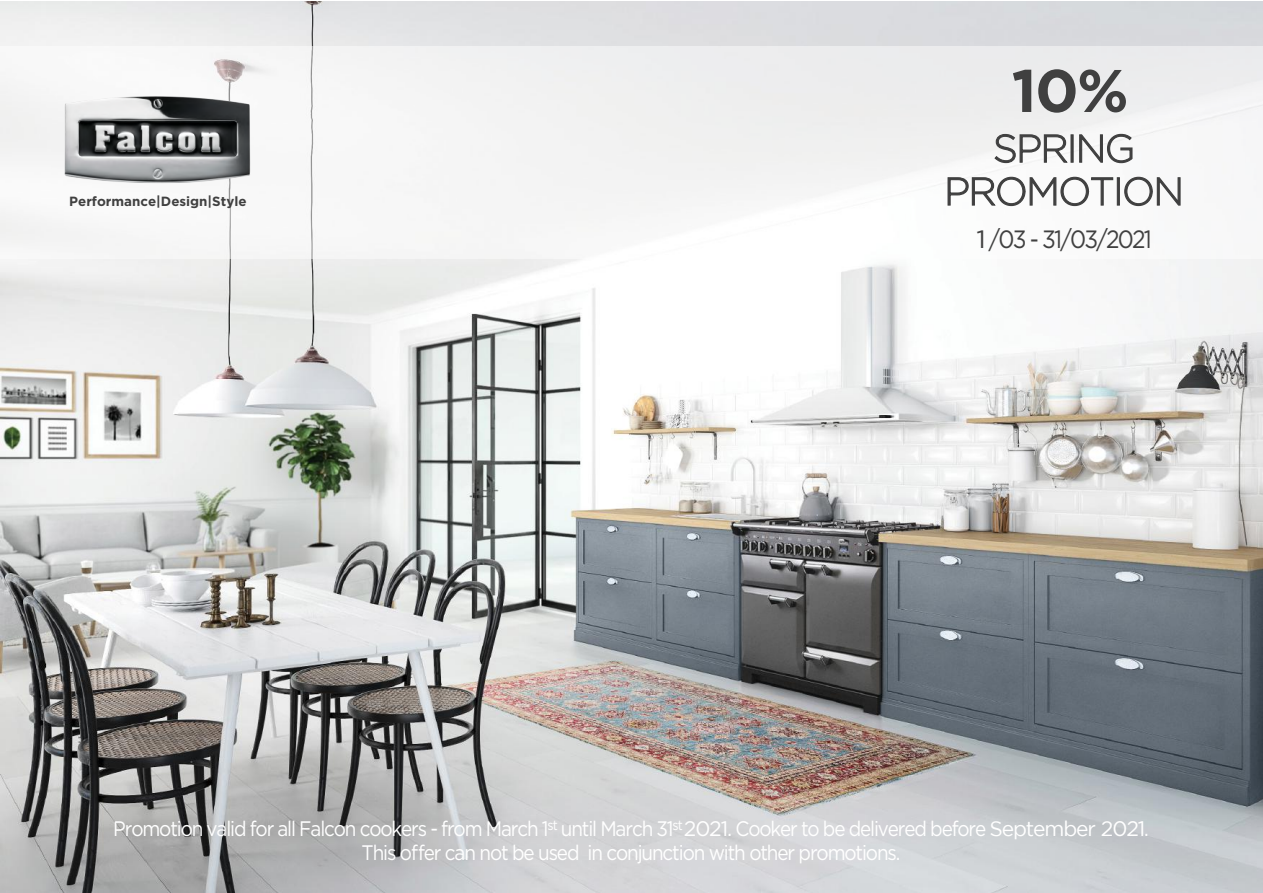
<style>
.page{position:relative;width:1263px;height:893px;background:#fff}
.page>*{position:absolute;margin:0;border:0;box-sizing:border-box;transform-origin:0 0}
.t1{font:25.05px "Gotham";letter-spacing:-.08em;color:#404040;scale:1.05 1}
.t2{font:21px/23.5px "Gotham";letter-spacing:-.06em;color:#fff;text-align:center;scale:.9 1}
.t3{font:700 13.35px "Gotham";color:#404040}
</style>
<div class="page">
<img style="left:0;top:2px;width:1263px;height:891px">
<svg style="left:0;top:46px;width:1263px;height:213px;fill:#f5f5f5"></svg>
<svg style="left:1013px;top:70px;width:18px;height:42px"></svg>
<svg style="left:1038px;top:69px;width:88px;height:44px;background:#9d9d9e"></svg>
<svg style="left:993px;top:133px;width:76px;height:31px"></svg>
<svg style="left:1070px;top:134px;width:4px;height:29px"></svg>
<svg style="left:1078px;top:133px;width:55px;height:31px"></svg>
<svg style="left:947px;top:176px;width:167px;height:31px"></svg>
<hr style="left:1117px;top:177px;width:3px;height:29px;background:#404040">
<svg style="left:1124px;top:176px;width:57px;height:31px"></svg>
<img style="left:51px;top:86px;width:213px;height:107px">
<p class="t3" style="left:69px;top:194px;width:179px">Performance|Design|Style</p>
<p class="t1" style="left:976px;top:223px;width:169px">1 /03 - 31/03/2021</p>
<p class="t2" style="left:113px;top:816px;width:1152px">Promotion valid for all Falcon cookers - from March 1<sup>st</sup> until March 31<sup>st</sup> 2021. Cooker to be delivered before September 2021.<br>This offer can not be used in conjunction with other promotions.</p>
</div>
